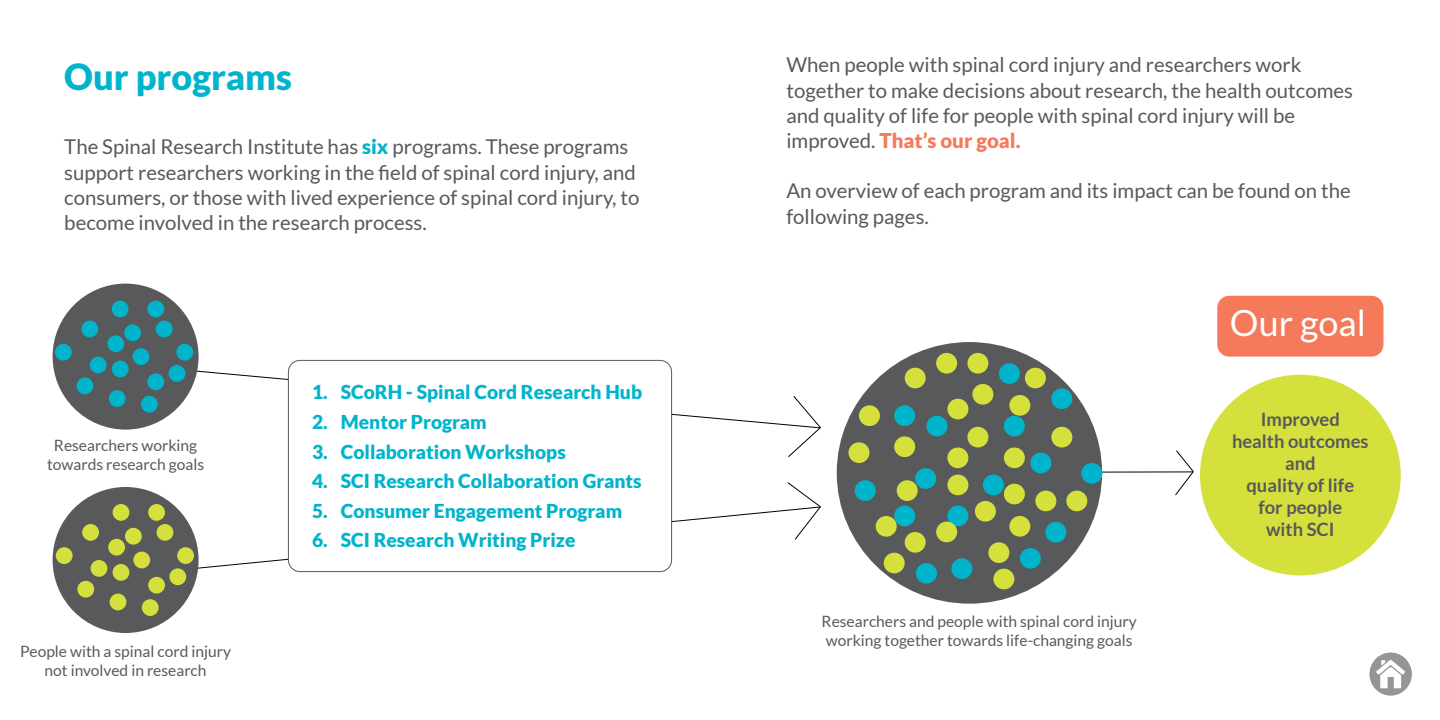
<style>
.page{position:relative;width:1440px;height:720px;background:#fff}
.page>*{position:absolute;margin:0;border:0;box-sizing:border-box;transform-origin:0 0}
.t1{font:900 36px "Lato";color:#00b4cc}
.t2{font:36px "Lato";color:#fff}
.t3{font:20.4px/25.2px "Lato";color:#58595b}
.t4{font:900 19.2px "Lato";color:#00b4cc}
.t5{font:700 18.4px/22.1px "Lato";color:#58595b;text-align:center}
.t6{font:15.6px/18.7px "Lato";color:#58595b;text-align:center}
.s1{font-weight:900;color:#00b4cc}
.s2{font-weight:900;color:#f47a5b}
</style>
<div class="page">
<svg style="left:181px;top:507px;width:606px;height:66px"></svg>
<svg style="left:787px;top:482px;width:34px;height:58px"></svg>
<svg style="left:198px;top:365px;width:590px;height:63px"></svg>
<svg style="left:788px;top:396px;width:33px;height:61px"></svg>
<svg style="left:1100px;top:450px;width:94px;height:46px"></svg>
<div style="left:1200px;top:375px;width:201px;height:200px;background:#d5e03d;border-radius:50%"></div>
<div style="left:1217px;top:296px;width:166px;height:61px;background:#f47a5b;border-radius:12px"></div>
<div style="left:53px;top:284px;width:146px;height:146px;background:#58595b;border-radius:50%"></div>
<div style="left:81px;top:321px;width:17px;height:16px;background:#00b4cc;border-radius:50%"></div>
<div style="left:147px;top:301px;width:17px;height:16px;background:#00b4cc;border-radius:50%"></div>
<div style="left:133px;top:348px;width:16px;height:17px;background:#00b4cc;border-radius:50%"></div>
<div style="left:156px;top:321px;width:17px;height:16px;background:#00b4cc;border-radius:50%"></div>
<div style="left:169px;top:365px;width:16px;height:17px;background:#00b4cc;border-radius:50%"></div>
<div style="left:176px;top:344px;width:17px;height:17px;background:#00b4cc;border-radius:50%"></div>
<div style="left:147px;top:373px;width:17px;height:17px;background:#00b4cc;border-radius:50%"></div>
<div style="left:112px;top:301px;width:17px;height:16px;background:#00b4cc;border-radius:50%"></div>
<div style="left:112px;top:361px;width:17px;height:16px;background:#00b4cc;border-radius:50%"></div>
<div style="left:141px;top:396px;width:17px;height:17px;background:#00b4cc;border-radius:50%"></div>
<div style="left:124px;top:324px;width:17px;height:17px;background:#00b4cc;border-radius:50%"></div>
<div style="left:90px;top:357px;width:17px;height:16px;background:#00b4cc;border-radius:50%"></div>
<div style="left:109px;top:390px;width:17px;height:17px;background:#00b4cc;border-radius:50%"></div>
<div style="left:77px;top:377px;width:16px;height:17px;background:#00b4cc;border-radius:50%"></div>
<div style="left:107px;top:335px;width:17px;height:17px;background:#00b4cc;border-radius:50%"></div>
<div style="left:55px;top:344px;width:17px;height:17px;background:#00b4cc;border-radius:50%"></div>
<div style="left:53px;top:487px;width:146px;height:146px;background:#58595b;border-radius:50%"></div>
<div style="left:82px;top:524px;width:17px;height:17px;background:#d5e03d;border-radius:50%"></div>
<div style="left:148px;top:504px;width:17px;height:17px;background:#d5e03d;border-radius:50%"></div>
<div style="left:133px;top:552px;width:17px;height:16px;background:#d5e03d;border-radius:50%"></div>
<div style="left:157px;top:524px;width:16px;height:17px;background:#d5e03d;border-radius:50%"></div>
<div style="left:169px;top:568px;width:17px;height:17px;background:#d5e03d;border-radius:50%"></div>
<div style="left:177px;top:547px;width:17px;height:17px;background:#d5e03d;border-radius:50%"></div>
<div style="left:148px;top:577px;width:17px;height:17px;background:#d5e03d;border-radius:50%"></div>
<div style="left:113px;top:504px;width:16px;height:17px;background:#d5e03d;border-radius:50%"></div>
<div style="left:113px;top:564px;width:16px;height:17px;background:#d5e03d;border-radius:50%"></div>
<div style="left:142px;top:599px;width:17px;height:17px;background:#d5e03d;border-radius:50%"></div>
<div style="left:125px;top:528px;width:17px;height:17px;background:#d5e03d;border-radius:50%"></div>
<div style="left:91px;top:560px;width:16px;height:17px;background:#d5e03d;border-radius:50%"></div>
<div style="left:110px;top:594px;width:16px;height:16px;background:#d5e03d;border-radius:50%"></div>
<div style="left:77px;top:581px;width:17px;height:17px;background:#d5e03d;border-radius:50%"></div>
<div style="left:108px;top:539px;width:17px;height:17px;background:#d5e03d;border-radius:50%"></div>
<div style="left:56px;top:547px;width:17px;height:17px;background:#d5e03d;border-radius:50%"></div>
<div style="left:837px;top:342px;width:265px;height:262px;background:#58595b;border-radius:50%"></div>
<div style="left:915px;top:468px;width:21px;height:21px;background:#00b4cc;border-radius:50%"></div>
<div style="left:1030px;top:453px;width:21px;height:20px;background:#00b4cc;border-radius:50%"></div>
<div style="left:947px;top:506px;width:21px;height:20px;background:#00b4cc;border-radius:50%"></div>
<div style="left:1004px;top:416px;width:21px;height:20px;background:#00b4cc;border-radius:50%"></div>
<div style="left:999px;top:363px;width:21px;height:21px;background:#00b4cc;border-radius:50%"></div>
<div style="left:1051px;top:388px;width:21px;height:21px;background:#00b4cc;border-radius:50%"></div>
<div style="left:894px;top:506px;width:21px;height:20px;background:#00b4cc;border-radius:50%"></div>
<div style="left:926px;top:416px;width:21px;height:20px;background:#00b4cc;border-radius:50%"></div>
<div style="left:855px;top:480px;width:21px;height:21px;background:#00b4cc;border-radius:50%"></div>
<div style="left:1045px;top:522px;width:21px;height:21px;background:#00b4cc;border-radius:50%"></div>
<div style="left:1081px;top:463px;width:21px;height:21px;background:#00b4cc;border-radius:50%"></div>
<div style="left:894px;top:405px;width:21px;height:21px;background:#00b4cc;border-radius:50%"></div>
<div style="left:916px;top:563px;width:21px;height:21px;background:#00b4cc;border-radius:50%"></div>
<div style="left:983px;top:475px;width:21px;height:20px;background:#00b4cc;border-radius:50%"></div>
<div style="left:947px;top:447px;width:21px;height:21px;background:#d5e03d;border-radius:50%"></div>
<div style="left:1009px;top:516px;width:21px;height:21px;background:#d5e03d;border-radius:50%"></div>
<div style="left:894px;top:436px;width:21px;height:21px;background:#d5e03d;border-radius:50%"></div>
<div style="left:876px;top:516px;width:21px;height:21px;background:#d5e03d;border-radius:50%"></div>
<div style="left:848px;top:442px;width:21px;height:21px;background:#d5e03d;border-radius:50%"></div>
<div style="left:947px;top:399px;width:21px;height:20px;background:#d5e03d;border-radius:50%"></div>
<div style="left:905px;top:368px;width:21px;height:20px;background:#d5e03d;border-radius:50%"></div>
<div style="left:859px;top:405px;width:21px;height:21px;background:#d5e03d;border-radius:50%"></div>
<div style="left:1004px;top:484px;width:21px;height:20px;background:#d5e03d;border-radius:50%"></div>
<div style="left:1051px;top:427px;width:21px;height:20px;background:#d5e03d;border-radius:50%"></div>
<div style="left:993px;top:569px;width:21px;height:20px;background:#d5e03d;border-radius:50%"></div>
<div style="left:1004px;top:447px;width:21px;height:21px;background:#d5e03d;border-radius:50%"></div>
<div style="left:936px;top:522px;width:21px;height:20px;background:#d5e03d;border-radius:50%"></div>
<div style="left:1009px;top:395px;width:21px;height:21px;background:#d5e03d;border-radius:50%"></div>
<div style="left:1066px;top:491px;width:21px;height:20px;background:#d5e03d;border-radius:50%"></div>
<div style="left:975px;top:501px;width:21px;height:21px;background:#d5e03d;border-radius:50%"></div>
<div style="left:967px;top:353px;width:21px;height:21px;background:#d5e03d;border-radius:50%"></div>
<div style="left:884px;top:553px;width:21px;height:20px;background:#d5e03d;border-radius:50%"></div>
<div style="left:1025px;top:368px;width:21px;height:20px;background:#d5e03d;border-radius:50%"></div>
<div style="left:988px;top:542px;width:21px;height:21px;background:#d5e03d;border-radius:50%"></div>
<div style="left:905px;top:532px;width:21px;height:21px;background:#d5e03d;border-radius:50%"></div>
<div style="left:947px;top:475px;width:21px;height:20px;background:#d5e03d;border-radius:50%"></div>
<div style="left:967px;top:427px;width:21px;height:20px;background:#d5e03d;border-radius:50%"></div>
<div style="left:1035px;top:491px;width:21px;height:20px;background:#d5e03d;border-radius:50%"></div>
<div style="left:897px;top:480px;width:21px;height:21px;background:#d5e03d;border-radius:50%"></div>
<div style="left:936px;top:353px;width:21px;height:21px;background:#d5e03d;border-radius:50%"></div>
<div style="left:972px;top:384px;width:21px;height:21px;background:#d5e03d;border-radius:50%"></div>
<div style="left:951px;top:558px;width:21px;height:21px;background:#00b4cc;border-radius:50%"></div>
<div style="left:1020px;top:548px;width:21px;height:21px;background:#00b4cc;border-radius:50%"></div>
<div style="left:288px;top:360px;width:384px;height:212px;background:#fff;border-radius:12px"></div>
<div style="left:288px;top:360px;width:384px;height:212px;border:1px solid #58595b;border-radius:12px"></div>
<img style="left:1369px;top:653px;width:43px;height:42px">
<h1 class="t1" style="left:64px;top:55px;width:229px">Our programs</h1>
<p class="t3" style="left:64px;top:134px;width:577px">The Spinal Research Institute has <span class="s1">six</span> programs. These programs support researchers working in the field of spinal cord injury, and consumers, or those with lived experience of spinal cord injury, to become involved in the research process.</p>
<p class="t6" style="left:47px;top:436px;width:159px">Researchers working towards research goals</p>
<p class="t6" style="left:20px;top:642px;width:212px">People with a spinal cord injury not involved in research</p>
<p class="t4" style="left:312px;top:381px;width:332px">1. SCoRH - Spinal Cord Research Hub</p>
<p class="t4" style="left:312px;top:411px;width:176px">2. Mentor Program</p>
<p class="t4" style="left:312px;top:440px;width:255px">3. Collaboration Workshops</p>
<p class="t4" style="left:312px;top:470px;width:331px">4. SCI Research Collaboration Grants</p>
<p class="t4" style="left:312px;top:500px;width:312px">5. Consumer Engagement Program</p>
<p class="t4" style="left:312px;top:529px;width:265px">6. SCI Research Writing Prize</p>
<p class="t3" style="left:786px;top:52px;width:568px">When people with spinal cord injury and researchers work together to make decisions about research, the health outcomes and quality of life for people with spinal cord injury will be improved. <span class="s2">That’s our goal.</span></p>
<p class="t3" style="left:786px;top:178px;width:566px">An overview of each program and its impact can be found on the following pages.</p>
<h1 class="t2" style="left:1230px;top:303px;width:138px">Our goal</h1>
<p class="t6" style="left:822px;top:612px;width:317px;text-align:left">Researchers and people with spinal cord injury working together towards life-changing goals</p>
<p class="t5" style="left:1232px;top:408px;width:138px">Improved<br>health outcomes and<br>quality of life for people<br>with SCI</p>
</div>
